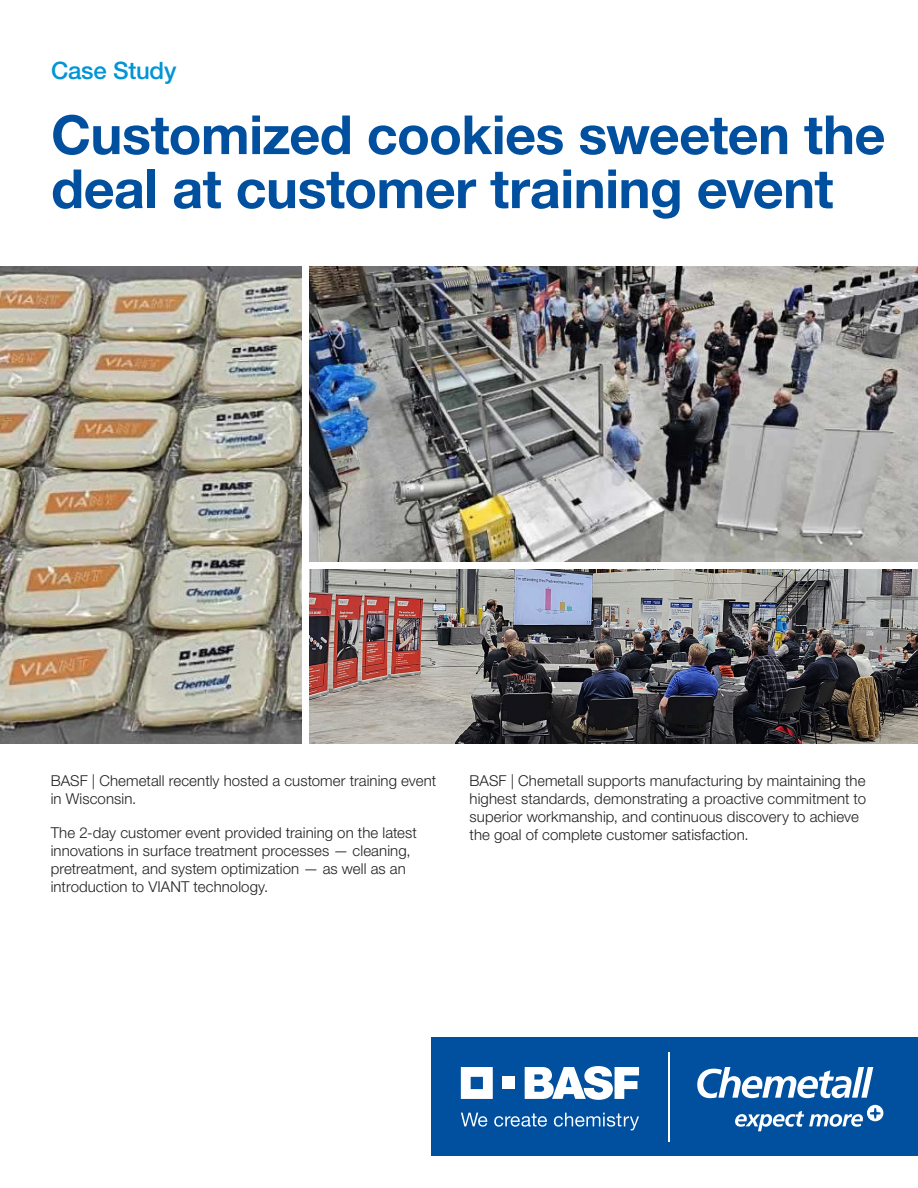
<style>
.page{position:relative;width:918px;height:1188px;background:#fff}
.page>*{position:absolute;margin:0;border:0;box-sizing:border-box;transform-origin:0 0}
.Heading_1{font:700 54px/54px "Helvetica Neue LT Std";letter-spacing:-.01em;color:#01509f}
.Heading_1-2{font:500 24px "Helvetica Neue LT Std";letter-spacing:-.01em;color:#0195d7}
.Body_Text{font:300 15px/18px "Helvetica Neue LT Std";letter-spacing:.005em;color:#231f20}
</style>
<div class="page">
<img style="left:309px;top:267px;width:609px;height:294px">
<img style="left:0;top:267px;width:301px;height:477px">
<img style="left:309px;top:569px;width:609px;height:175px">
<div style="left:431px;top:1037px;width:487px;height:119px;background:#01509f"></div>
<svg style="left:697px;top:1067px;width:176px;height:31px"></svg>
<svg style="left:735px;top:1105px;width:148px;height:26px"></svg>
<hr style="left:668px;top:1052px;width:2px;height:89px;background:#fff">
<svg style="left:461px;top:1067px;width:32px;height:32px"></svg>
<div style="left:503px;top:1077px;width:12px;height:12px;background:#fff"></div>
<svg style="left:525px;top:1066px;width:114px;height:34px"></svg>
<svg style="left:461px;top:1113px;width:26px;height:14px"></svg>
<svg style="left:494px;top:1113px;width:53px;height:14px"></svg>
<svg style="left:554px;top:1113px;width:85px;height:17px"></svg>
<p class="Heading_1-2" style="left:51px;top:56px;width:127px">Case Study</p>
<p class="Heading_1" style="left:51px;top:107px;width:836px">Customized cookies sweeten the deal at customer training event</p>
<p class="Body_Text" style="left:51px;top:772px;width:387px">BASF | Chemetall recently hosted a customer training event in Wisconsin.</p>
<p class="Body_Text" style="left:51px;top:824px;width:368px">The 2-day customer event provided training on the latest innovations in surface treatment processes — cleaning, pretreatment, and system optimization — as well as an introduction to VIANT technology.</p>
<p class="Body_Text" style="left:470px;top:772px;width:398px">BASF | Chemetall supports manufacturing by maintaining the highest standards, demonstrating a proactive commitment to superior workmanship, and continuous discovery to achieve the goal of complete customer satisfaction.</p>
</div>
